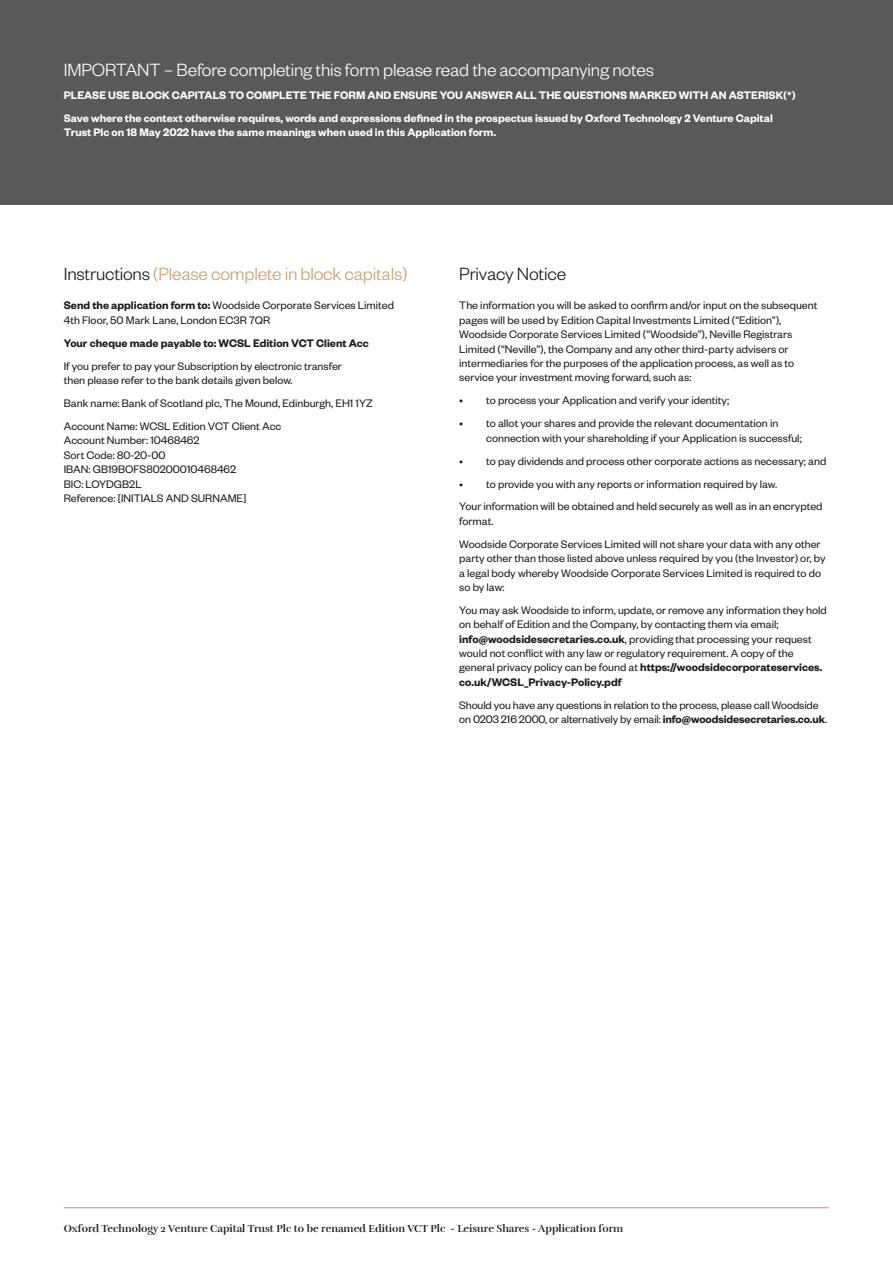
<style>
.page{position:relative;width:893px;height:1263px;background:#fff}
.page>*{position:absolute;margin:0;border:0;box-sizing:border-box;transform-origin:0 0}
.t1{font:300 19.5px "Founders Grotesk";letter-spacing:-.01em;color:#fff}
.t2{font:300 19.5px "Founders Grotesk";letter-spacing:-.01em;color:#c8a06e}
.t3{font:300 19.5px "Founders Grotesk";letter-spacing:-.01em;color:#1b1b1b}
.t4{font:12px/14.4px "Founders Grotesk";color:#1b1b1b}
.t5{font:600 12px/23px "Founders Grotesk";color:#fff}
.t6{font:600 12px "Founders Grotesk";color:#1b1b1b}
.t7{font:10.5px "Rufina Stencil Alt 01 Bold";color:#1b1b1b}
.s1{color:#1b1b1b}
.s2{font-weight:600}
</style>
<div class="page">
<hr style="left:64px;top:1207px;width:765px;height:1px;background:#c8a06e">
<div style="left:0;top:0;width:893px;height:204px;background:#595959"></div>
<h1 class="t1" style="left:64px;top:58px;width:592px">IMPORTANT – Before completing this form please read the accompanying notes</h1>
<p class="t5" style="left:64px;top:83px;width:733px">PLEASE USE BLOCK CAPITALS TO COMPLETE THE FORM AND ENSURE YOU ANSWER ALL THE QUESTIONS MARKED WITH AN ASTERISK(*)<br>Save where the context otherwise requires, words and expressions defined in the prospectus issued by Oxford Technology 2 Venture Capital</p>
<p class="t5" style="left:64px;top:120px;width:434px">Trust Plc on 18 May 2022 have the same meanings when used in this Application form.</p>
<h1 class="t2" style="left:64px;top:262px;width:345px"><span class="s1">Instructions</span> (Please complete in block capitals)</h1>
<p class="t4" style="left:64px;top:298px;width:332px"><span class="s2">Send the application form to:</span> Woodside Corporate Services Limited<br>4th Floor, 50 Mark Lane, London EC3R 7QR</p>
<p class="t6" style="left:64px;top:335px;width:307px">Your cheque made payable to: WCSL Edition VCT Client Acc</p>
<p class="t4" style="left:64px;top:358px;width:280px">If you prefer to pay your Subscription by electronic transfer then please refer to the bank details given below.</p>
<p class="t4" style="left:64px;top:391px;width:311px;line-height:23px">Bank name: Bank of Scotland plc, The Mound, Edinburgh, EH1 1YZ<br>Account Name: WCSL Edition VCT Client Acc</p>
<p class="t4" style="left:64px;top:433px;width:184px">Account Number: 10468462<br>Sort Code: 80-20-00<br>IBAN: GB19BOFS80200010468462<br>BIC: LOYDGB2L<br>Reference: [INITIALS AND SURNAME]</p>
<h1 class="t3" style="left:459px;top:262px;width:108px">Privacy Notice</h1>
<p class="t4" style="left:459px;top:298px;width:360px">The information you will be asked to confirm and/or input on the subsequent pages will be used by Edition Capital Investments Limited (“Edition”), Woodside Corporate Services Limited (“Woodside”), Neville Registrars Limited (“Neville”), the Company and any other third-party advisers or intermediaries for the purposes of the application process, as well as to service your investment moving forward, such as:</p>
<p class="t4" style="left:459px;top:393px;width:271px">• to process your Application and verify your identity;</p>
<p class="t4" style="left:486px;top:416px;width:317px;text-indent:-27px">• to allot your shares and provide the relevant documentation in connection with your shareholding if your Application is successful;</p>
<p class="t4" style="left:459px;top:453px;width:369px">• to pay dividends and process other corporate actions as necessary; and</p>
<p class="t4" style="left:459px;top:472px;width:365px;line-height:23px">• to provide you with any reports or information required by law.<br>Your information will be obtained and held securely as well as in an encrypted</p>
<p class="t4" style="left:459px;top:509px;width:363px;line-height:23px">format.<br>Woodside Corporate Services Limited will not share your data with any other</p>
<p class="t4" style="left:459px;top:550px;width:368px">party other than those listed above unless required by you (the Investor) or, by a legal body whereby Woodside Corporate Services Limited is required to do so by law:</p>
<p class="t4" style="left:459px;top:602px;width:369px">You may ask Woodside to inform, update, or remove any information they hold on behalf of Edition and the Company, by contacting them via email; <span class="s2">info@woodsidesecretaries.co.uk</span>, providing that processing your request would not conflict with any law or regulatory requirement. A copy of the general privacy policy can be found at <span class="s2">https://woodsidecorporateservices. co.uk/WCSL_Privacy-Policy.pdf</span></p>
<p class="t4" style="left:459px;top:697px;width:369px">Should you have any questions in relation to the process, please call Woodside on 0203 216 2000, or alternatively by email: <span class="s2">info@woodsidesecretaries.co.uk</span>.</p>
<p class="t7" style="left:64px;top:1222px;width:561px">Oxford Technology 2 Venture Capital Trust Plc to be renamed Edition VCT Plc - Leisure Shares - Application form</p>
</div>
